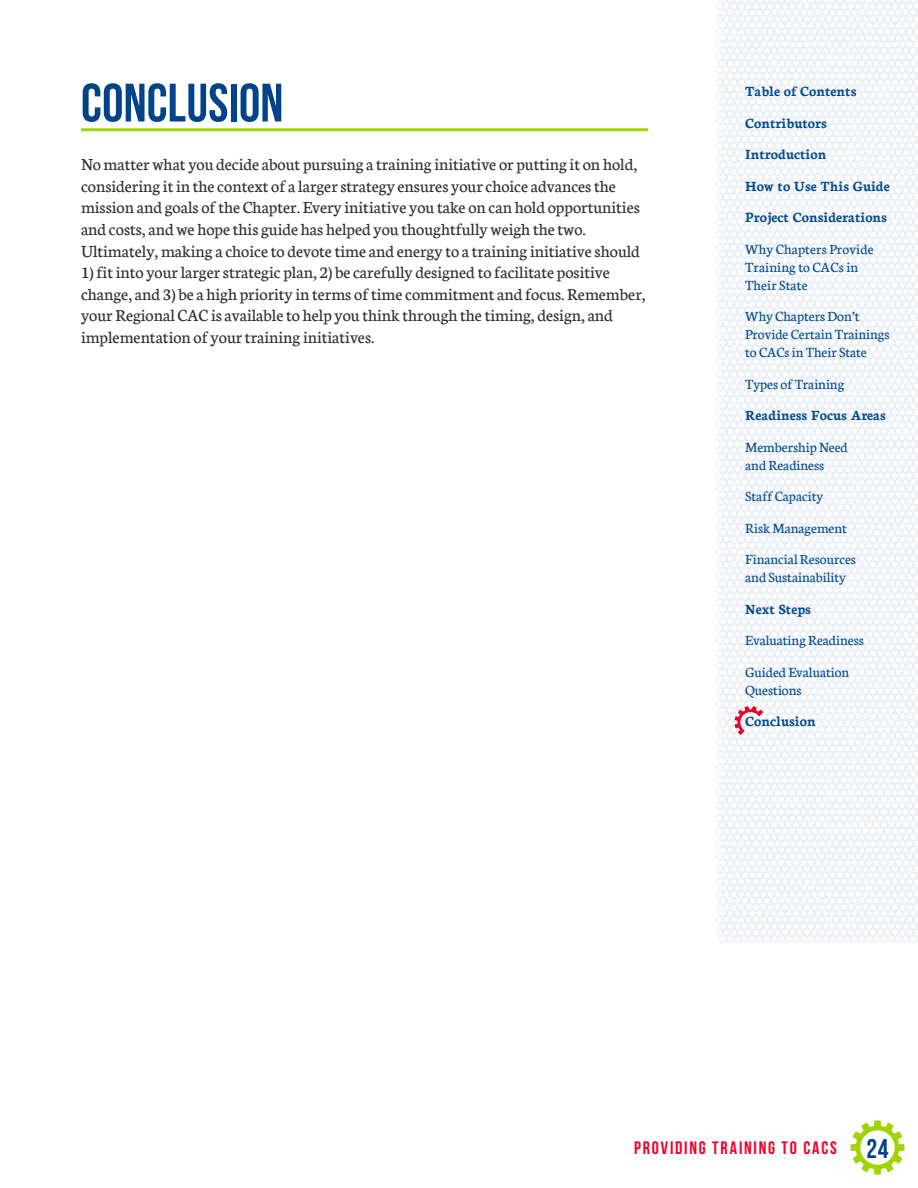
<style>
.page{position:relative;width:918px;height:1188px;background:#fff}
.page>*{position:absolute;margin:0;border:0;box-sizing:border-box;transform-origin:0 0}
.Heading_1{font:700 54px "Bebas Neue";color:#004389}
.t1{font:18px/21.6px "Neuton";color:#312f30}
.t2{font:700 18px "Bebas Neue";letter-spacing:.1em;color:#f00027}
.t3{font:15px/18px "Neuton";color:#034c8f}
.t4{font:700 15px/31.5px "Neuton";color:#034c8f}
.s1{font-size:27px;color:#004389}
</style>
<div class="page">
<svg style="left:850px;top:1120px;width:54px;height:55px"></svg>
<img style="left:716px;top:0;width:202px;height:943px">
<hr style="left:81px;top:128px;width:567px;height:3px;background:#a1d406">
<svg style="left:735px;top:706px;width:28px;height:29px"></svg>
<p class="Heading_1" style="left:81px;top:73px;width:204px">CONCLUSION</p>
<p class="t1" style="left:81px;top:154px;width:560px">No matter what you decide about pursuing a training initiative or putting it on hold, considering it in the context of a larger strategy ensures your choice advances the mission and goals of the Chapter. Every initiative you take on can hold opportunities and costs, and we hope this guide has helped you thoughtfully weigh the two.<br>Ultimately, making a choice to devote time and energy to a training initiative should</p>
<p class="t1" style="left:81px;top:262px;width:566px">1) fit into your larger strategic plan, 2) be carefully designed to facilitate positive change, and 3) be a high priority in terms of time commitment and focus. Remember, your Regional CAC is available to help you think through the timing, design, and implementation of your training initiatives.</p>
<p class="t4" style="left:745px;top:76px;width:146px">Table of Contents<br>Contributors<br>Introduction<br>How to Use This Guide<br>Project Considerations</p>
<p class="t3" style="left:745px;top:240px;width:130px">Why Chapters Provide<br>Training to CACs in<br>Their State</p>
<p class="t3" style="left:745px;top:308px;width:146px">Why Chapters Don’t<br>Provide Certain Trainings to CACs in Their State</p>
<p class="t3" style="left:745px;top:375px;width:101px">Types of Training</p>
<p class="t4" style="left:745px;top:400px;width:142px">Readiness Focus Areas</p>
<p class="t3" style="left:745px;top:438px;width:104px">Membership Need and Readiness</p>
<p class="t3" style="left:745px;top:481px;width:112px;line-height:31.5px">Staff Capacity<br>Risk Management<br>Financial Resources</p>
<p class="t3" style="left:745px;top:569px;width:102px">and Sustainability</p>
<p class="t4" style="left:745px;top:593px;width:67px">Next Steps</p>
<p class="t3" style="left:745px;top:625px;width:120px;line-height:31.5px">Evaluating Readiness<br>Guided Evaluation</p>
<p class="t3" style="left:745px;top:681px;width:58px">Questions</p>
<p class="t4" style="left:745px;top:706px;width:72px">Conclusion</p>
<p class="t2" style="left:634px;top:1138px;width:256px">PROVIDING TRAINING TO CACS <span class="s1">24</span></p>
</div>
